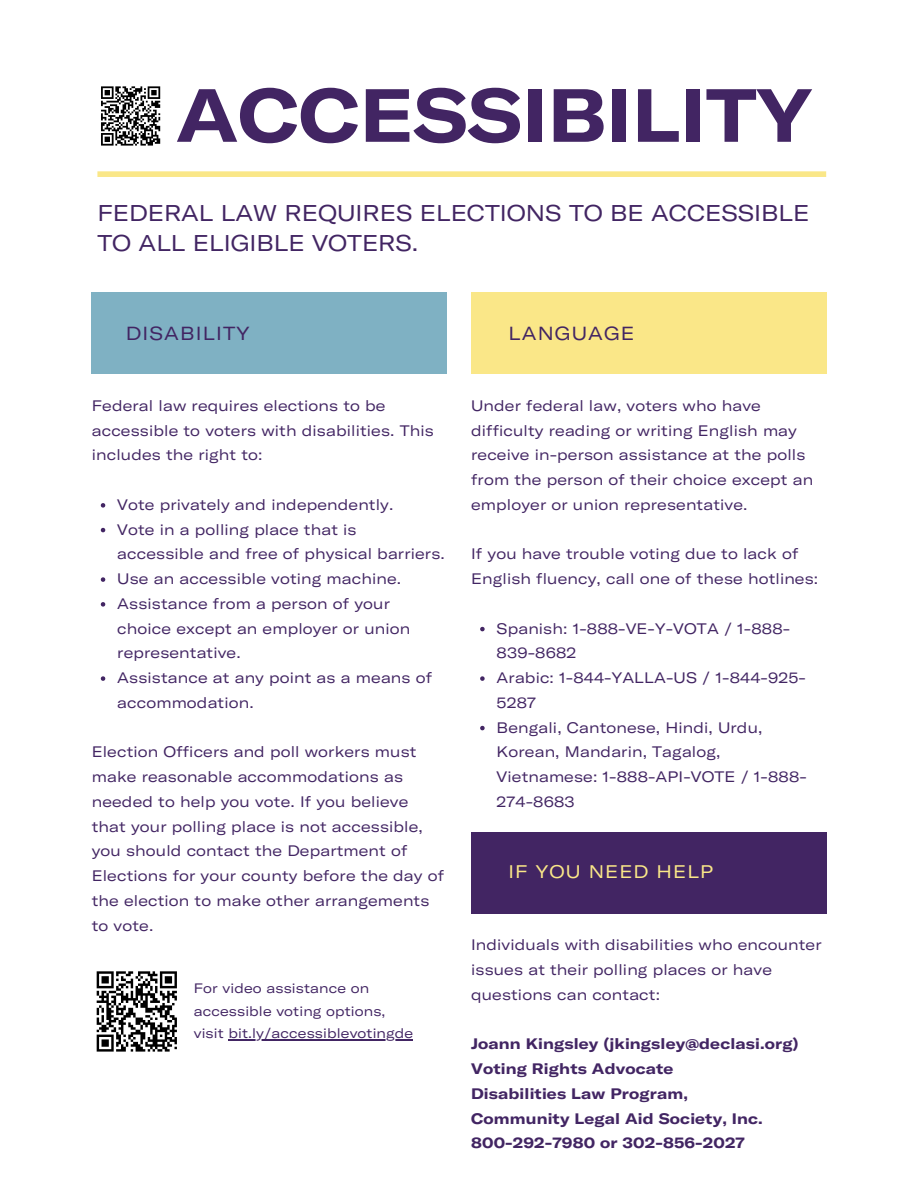
<style>
.page{position:relative;width:918px;height:1188px;background:#fff}
.page>*{position:absolute;margin:0;border:0;box-sizing:border-box;transform-origin:0 0}
.t1{font:700 expanded 74.1px "GT America";color:#422563}
.t2{font:expanded 22.5px/30.3px "GT America";color:#422563}
.t3{font:expanded 18.75px "GT America";letter-spacing:.06em;color:#422563}
.t4{font:expanded 18px "GT America";letter-spacing:.06em;color:#fae788}
.t5{font:expanded 15px/24.8px "GT America";letter-spacing:.01em;color:#422563}
.t6{font:700 expanded 15px/24.8px "GT America";letter-spacing:.01em;color:#422563}
.t7{font:expanded 13.5px/22.5px "GT America";letter-spacing:.01em;color:#422563}
</style>
<div class="page">
<div style="left:92px;top:293px;width:355px;height:81px;background:#7fb1c3"></div>
<div style="left:97px;top:171px;width:729px;height:6px;background:#fae788"></div>
<div style="left:471px;top:293px;width:355px;height:81px;background:#fae788"></div>
<div style="left:471px;top:832px;width:355px;height:82px;background:#422563"></div>
<svg style="left:101px;top:86px;width:60px;height:60px"></svg>
<svg style="left:480px;top:627px;width:5px;height:4px"></svg>
<svg style="left:480px;top:676px;width:5px;height:5px"></svg>
<svg style="left:480px;top:726px;width:5px;height:4px"></svg>
<svg style="left:101px;top:503px;width:4px;height:5px"></svg>
<svg style="left:101px;top:528px;width:4px;height:4px"></svg>
<svg style="left:101px;top:577px;width:4px;height:5px"></svg>
<svg style="left:101px;top:602px;width:4px;height:5px"></svg>
<svg style="left:101px;top:676px;width:4px;height:5px"></svg>
<svg style="left:96px;top:971px;width:81px;height:81px"></svg>
<hr style="left:229px;top:1040px;width:184px;height:1px;background:#422563">
<p class="t1" style="left:176px;top:67px;width:637px">ACCESSIBILITY</p>
<h1 class="t2" style="left:97px;top:197px;width:714px">FEDERAL LAW REQUIRES ELECTIONS TO BE ACCESSIBLE<br>TO ALL ELIGIBLE VOTERS.</h1>
<p class="t3" style="left:126px;top:321px;width:125px">DISABILITY</p>
<p class="t5" style="left:92px;top:392px;width:344px">Federal law requires elections to be accessible to voters with disabilities. This includes the right to:</p>
<p class="t5" style="left:117px;top:491px;width:278px">Vote privately and independently.</p>
<p class="t5" style="left:117px;top:516px;width:329px">Vote in a polling place that is accessible and free of physical barriers.</p>
<p class="t5" style="left:117px;top:566px;width:285px">Use an accessible voting machine.</p>
<p class="t5" style="left:117px;top:590px;width:295px">Assistance from a person of your choice except an employer or union representative.</p>
<p class="t5" style="left:117px;top:665px;width:316px">Assistance at any point as a means of accommodation.</p>
<p class="t5" style="left:92px;top:739px;width:354px">Election Officers and poll workers must make reasonable accommodations as needed to help you vote. If you believe that your polling place is not accessible, you should contact the Department of Elections for your county before the day of the election to make other arrangements</p>
<h3 class="t5" style="left:92px;top:912px;width:63px">to vote.</h3>
<p class="t7" style="left:194px;top:977px;width:193px">For video assistance on accessible voting options,</p>
<h3 class="t7" style="left:194px;top:1022px;width:221px">visit bit.ly/accessiblevotingde</h3>
<h2 class="t3" style="left:509px;top:321px;width:127px">LANGUAGE</h2>
<h3 class="t5" style="left:471px;top:392px;width:344px">Under federal law, voters who have difficulty reading or writing English may receive in-person assistance at the polls from the person of their choice except an employer or union representative.</h3>
<p class="t5" style="left:471px;top:541px;width:349px">If you have trouble voting due to lack of<br>English fluency, call one of these hotlines:</p>
<p class="t5" style="left:497px;top:615px;width:295px">Spanish: 1-888-VE-Y-VOTA / 1-888-<br>839-8682</p>
<p class="t5" style="left:497px;top:665px;width:311px">Arabic: 1-844-YALLA-US / 1-844-925-<br>5287</p>
<p class="t5" style="left:497px;top:714px;width:312px">Bengali, Cantonese, Hindi, Urdu,<br>Korean, Mandarin, Tagalog,<br>Vietnamese: 1-888-API-VOTE / 1-888-<br>274-8683</p>
<p class="t4" style="left:509px;top:860px;width:206px">IF YOU NEED HELP</p>
<p class="t5" style="left:471px;top:932px;width:352px">Individuals with disabilities who encounter issues at their polling places or have questions can contact:</p>
<p class="t6" style="left:471px;top:1031px;width:329px">Joann Kingsley (jkingsley@declasi.org)<br>Voting Rights Advocate<br>Disabilities Law Program,<br>Community Legal Aid Society, Inc.<br>800-292-7980 or 302-856-2027</p>
</div>
